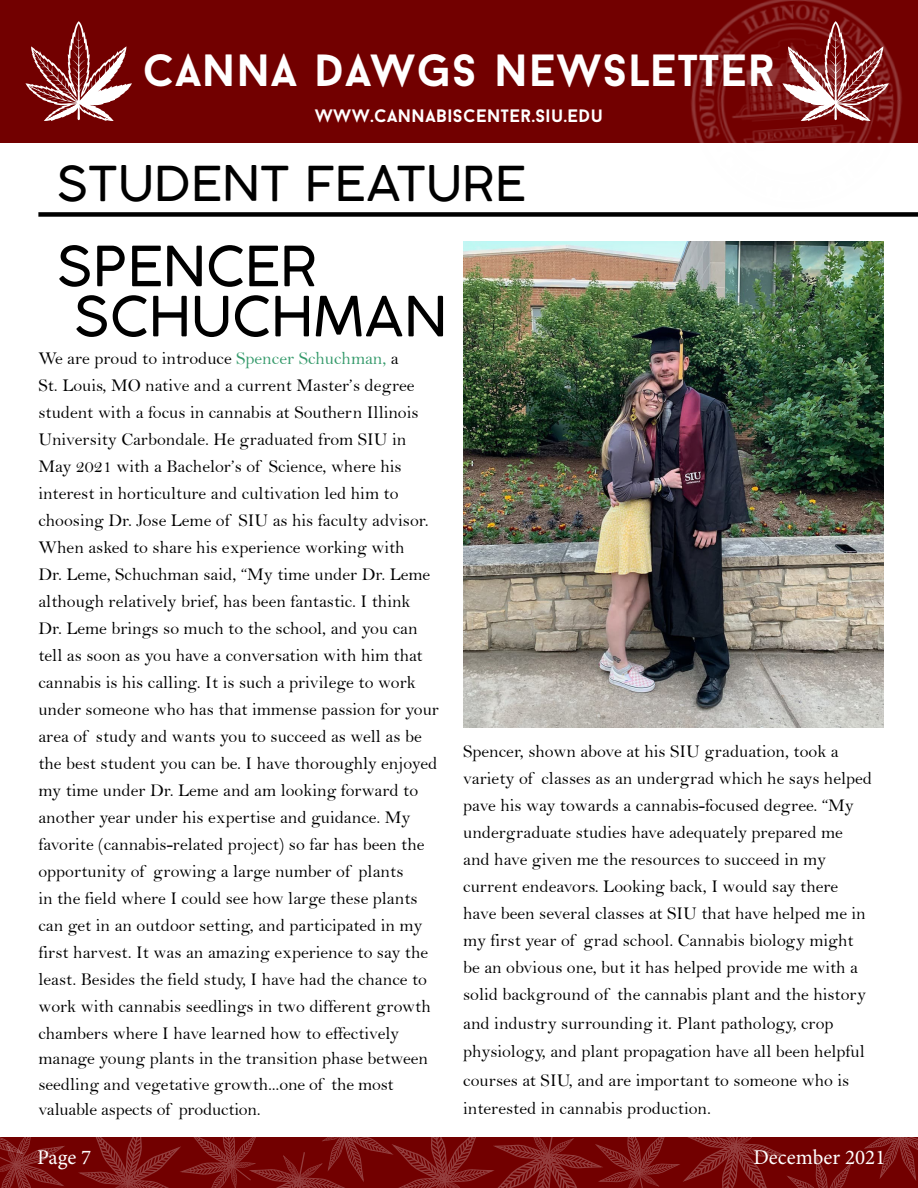
<style>
.page{position:relative;width:918px;height:1188px;background:#fff}
.page>*{position:absolute;margin:0;border:0;box-sizing:border-box;transform-origin:0 0}
.t1{font:300 54.75px/50.1px "Cocogoose";color:#000}
.t2{font:300 48px "Cocogoose";color:#000}
.t3{font:700 45px "Baron Neue";letter-spacing:.025em;color:#fff}
.t4{font:21px "Minion Pro";color:#fff}
.t5{font:18px/26.8px "Bell";color:#000}
.t6{font:700 18px "Baron Neue";letter-spacing:.025em;color:#fff}
.s1{color:#359a6b}
</style>
<div class="page">
<div style="left:0;top:1138px;width:918px;height:50px;background:#720000"></div>
<svg style="left:864px;top:1137px;width:54px;height:44px"></svg>
<svg style="left:78px;top:1137px;width:774px;height:51px"></svg>
<div style="left:0;top:0;width:918px;height:142px;background:#720000"></div>
<img style="left:615px;top:0;width:303px;height:274px">
<svg style="left:62px;top:21px;width:70px;height:100px"></svg>
<svg style="left:782px;top:21px;width:107px;height:100px"></svg>
<div style="left:26px;top:223px;width:598px;height:142px;background:#fff"></div>
<div style="left:38px;top:212px;width:880px;height:5px;background:#000"></div>
<img style="left:463px;top:241px;width:420px;height:486px">
<img style="left:0;top:46px;width:62px;height:171px">
<svg style="left:0;top:1137px;width:65px;height:51px"></svg>
<h3 class="t3" style="left:143px;top:41px;width:634px">CANNA DAWGS NEWSLETTER</h3>
<p class="t6" style="left:315px;top:104px;width:290px">WWW.CANNABISCENTER.SIU.EDU</p>
<h2 class="t2" style="left:56px;top:149px;width:471px">STUDENT FEATURE</h2>
<h1 class="t1" style="left:74px;top:240px;width:375px;text-indent:-17px">SPENCER<br>SCHUCHMAN</h1>
<p class="t5" style="left:38px;top:345px;width:402px">We are proud to introduce <span class="s1">Spencer Schuchman,</span> a<br>St. Louis, MO native and a current Master’s degree student with a focus in cannabis at Southern Illinois University Carbondale. He graduated from SIU in May 2021 with a Bachelor’s of Science, where his interest in horticulture and cultivation led him to choosing Dr. Jose Leme of SIU as his faculty advisor.<br>When asked to share his experience working with<br>Dr. Leme, Schuchman said, “My time under Dr. Leme although relatively brief, has been fantastic. I think<br>Dr. Leme brings so much to the school, and you can tell as soon as you have a conversation with him that cannabis is his calling. It is such a privilege to work under someone who has that immense passion for your area of study and wants you to succeed as well as be the best student you can be. I have thoroughly enjoyed my time under Dr. Leme and am looking forward to another year under his expertise and guidance. My favorite (cannabis-related project) so far has been the opportunity of growing a large number of plants<br>in the field where I could see how large these plants can get in an outdoor setting, and participated in my first harvest. It was an amazing experience to say the least. Besides the field study, I have had the chance to work with cannabis seedlings in two different growth chambers where I have learned how to effectively manage young plants in the transition phase between seedling and vegetative growth...one of the most valuable aspects of production.</p>
<p class="t5" style="left:463px;top:738px;width:410px;line-height:27.5px">Spencer, shown above at his SIU graduation, took a variety of classes as an undergrad which he says helped pave his way towards a cannabis-focused degree. “My undergraduate studies have adequately prepared me and have given me the resources to succeed in my current endeavors. Looking back, I would say there have been several classes at SIU that have helped me in my first year of grad school. Cannabis biology might be an obvious one, but it has helped provide me with a solid background of the cannabis plant and the history and industry surrounding it. Plant pathology, crop physiology, and plant propagation have all been helpful courses at SIU, and are important to someone who is interested in cannabis production.</p>
<p class="t4" style="left:37px;top:1143px;width:55px">Page 7</p>
<p class="t4" style="left:753px;top:1143px;width:134px">December 2021</p>
</div>
